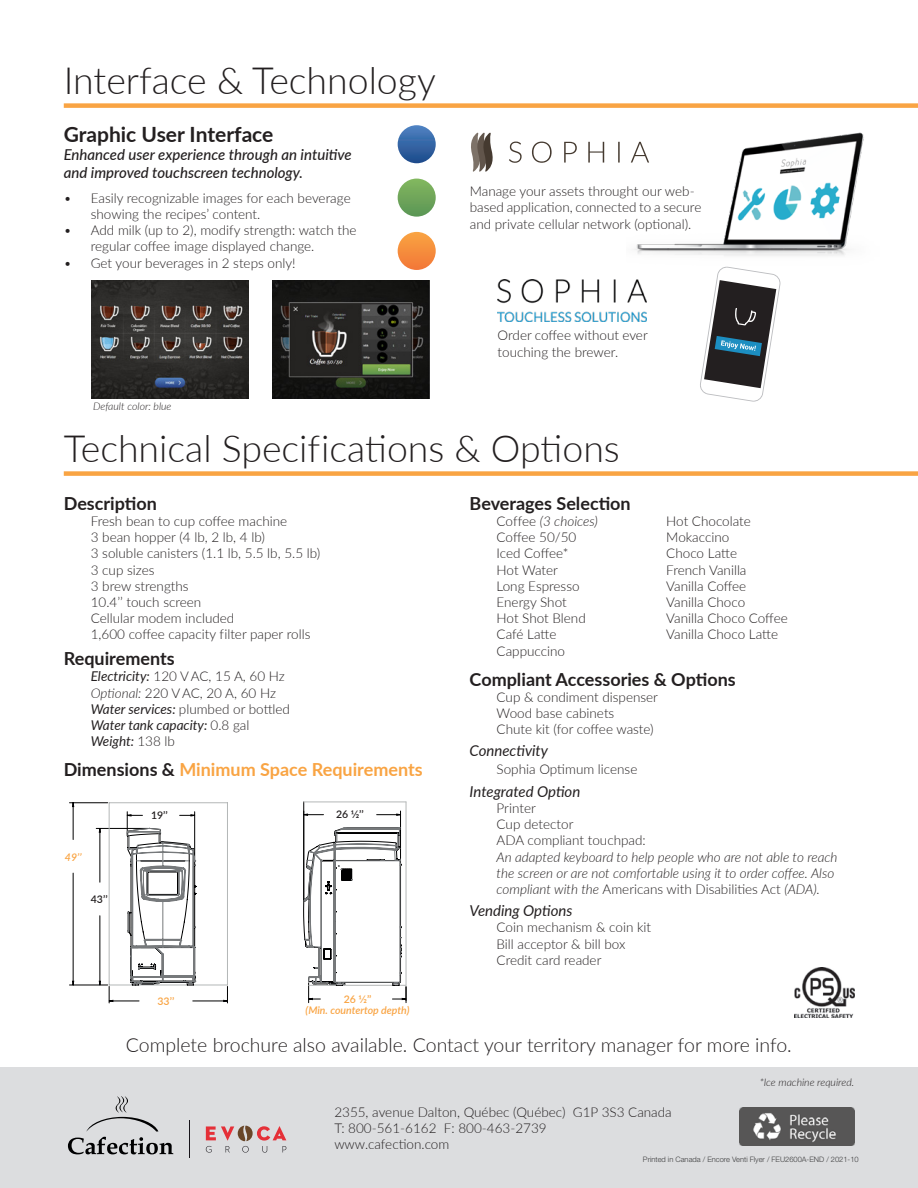
<style>
.page{position:relative;width:918px;height:1188px;background:#fff}
.page>*{position:absolute;margin:0;border:0;box-sizing:border-box;transform-origin:0 0}
.t1{font:300 37.5px "Lato";color:#231f20}
.t2{font:700 21px "Lato";color:#231f20}
.t3{font:300 19.5px "Lato";color:#231f20}
.t4{font:700 18px "Lato";color:#231f20}
.t5{font:700 18px "Lato";color:#f9a443}
.t6{font:italic 500 15px/18px "Lato";color:#231f20}
.t7{font:italic 15px "Lato";color:#231f20}
.t8{font:300 13.5px/16.2px "Lato";color:#231f20}
.t9{font:italic 300 13.5px/16.2px "Lato";color:#231f20}
.t10{font:italic 13.5px "Lato";color:#231f20}
.t11{font:italic 300 10.5px "Lato";color:#231f20}
.t12{font:italic 600 10.5px "Lato";color:#f9a443}
.t13{font:600 10.5px "Lato";color:#231f20}
.t14{font:600 10.5px "Lato";color:#f9a443}
.t15{font:300 7.5px "Helvetica Neue LT Pro";color:#3e3e3f}
.s1{font-weight:400;font-style:italic}
.s2{font-style:italic}
.s3{font-weight:300;font-style:normal}
.s4{color:#231f20}
.s5{font-style:normal}
</style>
<div class="page">
<div style="left:0;top:1068px;width:918px;height:120px;background:#dcdddf"></div>
<div style="left:64px;top:103px;width:854px;height:5px;background:#f9a443"></div>
<div style="left:64px;top:471px;width:854px;height:5px;background:#f9a443"></div>
<img style="left:739px;top:1108px;width:115px;height:38px">
<img style="left:91px;top:280px;width:158px;height:119px">
<img style="left:272px;top:280px;width:158px;height:119px">
<div style="left:398px;top:125px;width:38px;height:38px;background:linear-gradient(to bottom,#5386c4,#1d4b8c);border-radius:19px"></div>
<div style="left:398px;top:179px;width:38px;height:38px;background:linear-gradient(to bottom,#81b55d,#61995b);border-radius:19px"></div>
<div style="left:398px;top:232px;width:38px;height:38px;background:linear-gradient(to bottom,#f9a443,#f37938);border-radius:19px"></div>
<hr style="left:400px;top:811px;width:1px;height:48px;background:#000001">
<hr style="left:303px;top:802px;width:1px;height:98px;background:#000001">
<hr style="left:406px;top:802px;width:1px;height:183px;background:#b4b7b7">
<hr style="left:304px;top:802px;width:102px;height:1px;background:#b4b7b7">
<svg style="left:377px;top:814px;width:23px;height:2px"></svg>
<svg style="left:304px;top:814px;width:20px;height:2px"></svg>
<svg style="left:303px;top:827px;width:104px;height:176px"></svg>
<hr style="left:69px;top:803px;width:39px;height:1px;background:#000001">
<hr style="left:69px;top:985px;width:39px;height:1px;background:#000001">
<hr style="left:96px;top:828px;width:52px;height:1px;background:#000001">
<hr style="left:109px;top:803px;width:118px;height:1px;background:#b4b7b7">
<hr style="left:109px;top:803px;width:1px;height:182px;background:#b4b7b7">
<hr style="left:227px;top:803px;width:1px;height:182px;background:#b4b7b7">
<svg style="left:72px;top:803px;width:2px;height:182px"></svg>
<svg style="left:99px;top:812px;width:129px;height:191px"></svg>
<svg style="left:68px;top:1096px;width:105px;height:58px"></svg>
<hr style="left:189px;top:1120px;width:1px;height:38px;background:#171419">
<svg style="left:206px;top:1126px;width:80px;height:27px"></svg>
<img style="left:794px;top:968px;width:60px;height:49px">
<svg style="left:509px;top:142px;width:111px;height:21px"></svg>
<svg style="left:471px;top:132px;width:22px;height:40px"></svg>
<img style="left:630px;top:132px;width:234px;height:124px">
<svg style="left:700px;top:266px;width:81px;height:136px"></svg>
<img style="left:498px;top:280px;width:149px;height:41px">
<p class="t1" style="left:64px;top:54px;width:374px">Interface &amp; Technology</p>
<p class="t2" style="left:64px;top:119px;width:211px">Graphic User Interface</p>
<p class="t6" style="left:64px;top:145px;width:290px">Enhanced user experience through an intuitive and improved touchscreen technology.</p>
<p class="t8" style="left:91px;top:189px;width:261px;text-indent:-27px">• Easily recognizable images for each beverage showing the recipes’ content.</p>
<p class="t8" style="left:91px;top:222px;width:267px;text-indent:-27px">• Add milk (up to 2), modify strength: watch the regular coffee image displayed change.</p>
<p class="t8" style="left:64px;top:254px;width:233px">• Get your beverages in 2 steps only!</p>
<p class="t11" style="left:93px;top:399px;width:80px">Default color: blue</p>
<p class="t8" style="left:470px;top:183px;width:233px">Manage your assets throught our web&shy;based application, connected to a secure and private cellular network (optional).</p>
<p class="t8" style="left:498px;top:327px;width:152px">Order coffee without ever touching the brewer.</p>
<p class="t1" style="left:64px;top:422px;width:558px">Technical Specifications &amp; Options</p>
<p class="t4" style="left:64px;top:490px;width:95px">Description</p>
<p class="t8" style="left:91px;top:512px;width:198px">Fresh bean to cup coffee machine</p>
<p class="t8" style="left:91px;top:529px;width:176px">3 bean hopper (4 lb, 2 lb, 4 lb)</p>
<p class="t8" style="left:91px;top:545px;width:231px">3 soluble canisters (1.1 lb, 5.5 lb, 5.5 lb)</p>
<p class="t8" style="left:91px;top:561px;width:65px">3 cup sizes</p>
<p class="t8" style="left:91px;top:577px;width:99px">3 brew strengths</p>
<p class="t8" style="left:91px;top:593px;width:112px">10.4’’ touch screen</p>
<p class="t8" style="left:91px;top:610px;width:145px">Cellular modem included</p>
<p class="t8" style="left:91px;top:626px;width:221px">1,600 coffee capacity filter paper rolls</p>
<p class="t4" style="left:64px;top:645px;width:112px">Requirements</p>
<p class="t8" style="left:91px;top:668px;width:196px"><span class="s1">Electricity:</span> 120 V AC, 15 A, 60 Hz</p>
<p class="t8" style="left:91px;top:684px;width:187px"><span class="s2">Optional:</span> 220 V AC, 20 A, 60 Hz</p>
<p class="t8" style="left:91px;top:700px;width:201px"><span class="s1">Water services:</span> plumbed or bottled</p>
<p class="t10" style="left:91px;top:715px;width:160px">Water tank capacity: <span class="s3">0.8 gal</span></p>
<p class="t10" style="left:91px;top:732px;width:86px">Weight: <span class="s3">138 lb</span></p>
<p class="t5" style="left:64px;top:756px;width:360px"><span class="s4">Dimensions &amp;</span> Minimum Space Requirements</p>
<p class="t12" style="left:65px;top:850px;width:18px">49’’</p>
<p class="t13" style="left:91px;top:891px;width:18px">43’’</p>
<p class="t13" style="left:151px;top:807px;width:18px">19’’</p>
<p class="t13" style="left:336px;top:806px;width:29px">26 1/2’’</p>
<p class="t14" style="left:158px;top:994px;width:18px">33’’</p>
<p class="t14" style="left:344px;top:992px;width:29px">26 1/2’’</p>
<p class="t12" style="left:306px;top:1002px;width:105px">(Min. countertop depth)</p>
<p class="t4" style="left:470px;top:490px;width:163px">Beverages Selection</p>
<p class="t9" style="left:497px;top:512px;width:103px"><span class="s5">Coffee</span> (3 choices)</p>
<p class="t8" style="left:497px;top:529px;width:81px">Coffee 50/50</p>
<p class="t8" style="left:497px;top:545px;width:74px">Iced Coffee*</p>
<p class="t8" style="left:497px;top:561px;width:63px">Hot Water</p>
<p class="t8" style="left:497px;top:577px;width:85px">Long Espresso</p>
<p class="t8" style="left:497px;top:593px;width:72px">Energy Shot</p>
<p class="t8" style="left:497px;top:610px;width:91px">Hot Shot Blend</p>
<p class="t8" style="left:497px;top:626px;width:61px">Café Latte</p>
<p class="t8" style="left:497px;top:642px;width:70px">Cappuccino</p>
<p class="t8" style="left:666px;top:512px;width:86px">Hot Chocolate</p>
<p class="t8" style="left:666px;top:529px;width:65px">Mokaccino</p>
<p class="t8" style="left:666px;top:545px;width:72px">Choco Latte</p>
<p class="t8" style="left:666px;top:561px;width:82px">French Vanilla</p>
<p class="t8" style="left:666px;top:577px;width:81px">Vanilla Coffee</p>
<p class="t8" style="left:666px;top:593px;width:80px">Vanilla Choco</p>
<p class="t8" style="left:666px;top:610px;width:123px">Vanilla Choco Coffee</p>
<p class="t8" style="left:666px;top:626px;width:113px">Vanilla Choco Latte</p>
<p class="t4" style="left:470px;top:666px;width:268px">Compliant Accessories &amp; Options</p>
<p class="t8" style="left:497px;top:688px;width:163px">Cup &amp; condiment dispenser</p>
<p class="t8" style="left:497px;top:705px;width:119px">Wood base cabinets</p>
<p class="t8" style="left:497px;top:721px;width:159px">Chute kit (for coffee waste)</p>
<p class="t7" style="left:470px;top:740px;width:80px">Connectivity</p>
<p class="t8" style="left:497px;top:761px;width:142px">Sophia Optimum license</p>
<p class="t7" style="left:470px;top:781px;width:112px">Integrated Option</p>
<p class="t8" style="left:497px;top:800px;width:41px">Printer</p>
<p class="t8" style="left:497px;top:816px;width:78px">Cup detector</p>
<p class="t8" style="left:497px;top:832px;width:151px">ADA compliant touchpad:</p>
<p class="t9" style="left:497px;top:848px;width:342px">An adapted keyboard to help people who are not able to reach the screen or are not comfortable using it to order coffee. Also compliant with the <span class="s5">Americans with Disabilities Act</span> (ADA).</p>
<p class="t7" style="left:470px;top:900px;width:104px">Vending Options</p>
<p class="t8" style="left:497px;top:919px;width:156px">Coin mechanism &amp; coin kit</p>
<p class="t8" style="left:497px;top:935px;width:130px">Bill acceptor &amp; bill box</p>
<p class="t8" style="left:497px;top:951px;width:106px">Credit card reader</p>
<p class="t3" style="left:126px;top:1032px;width:667px">Complete brochure also available. Contact your territory manager for more info.</p>
<p class="t11" style="left:760px;top:1075px;width:96px">*Ice machine required.</p>
<p class="t8" style="left:334px;top:1103px;width:339px">2355, avenue Dalton, Québec (Québec) G1P 3S3 Canada</p>
<p class="t8" style="left:334px;top:1120px;width:214px">T: 800-561-6162 F: 800-463-2739</p>
<p class="t8" style="left:334px;top:1136px;width:116px">www.cafection.com</p>
<p class="t15" style="left:643px;top:1155px;width:217px">Printed in Canada / Encore Venti Flyer / FEU2600A-END / 2021-10</p>
</div>
